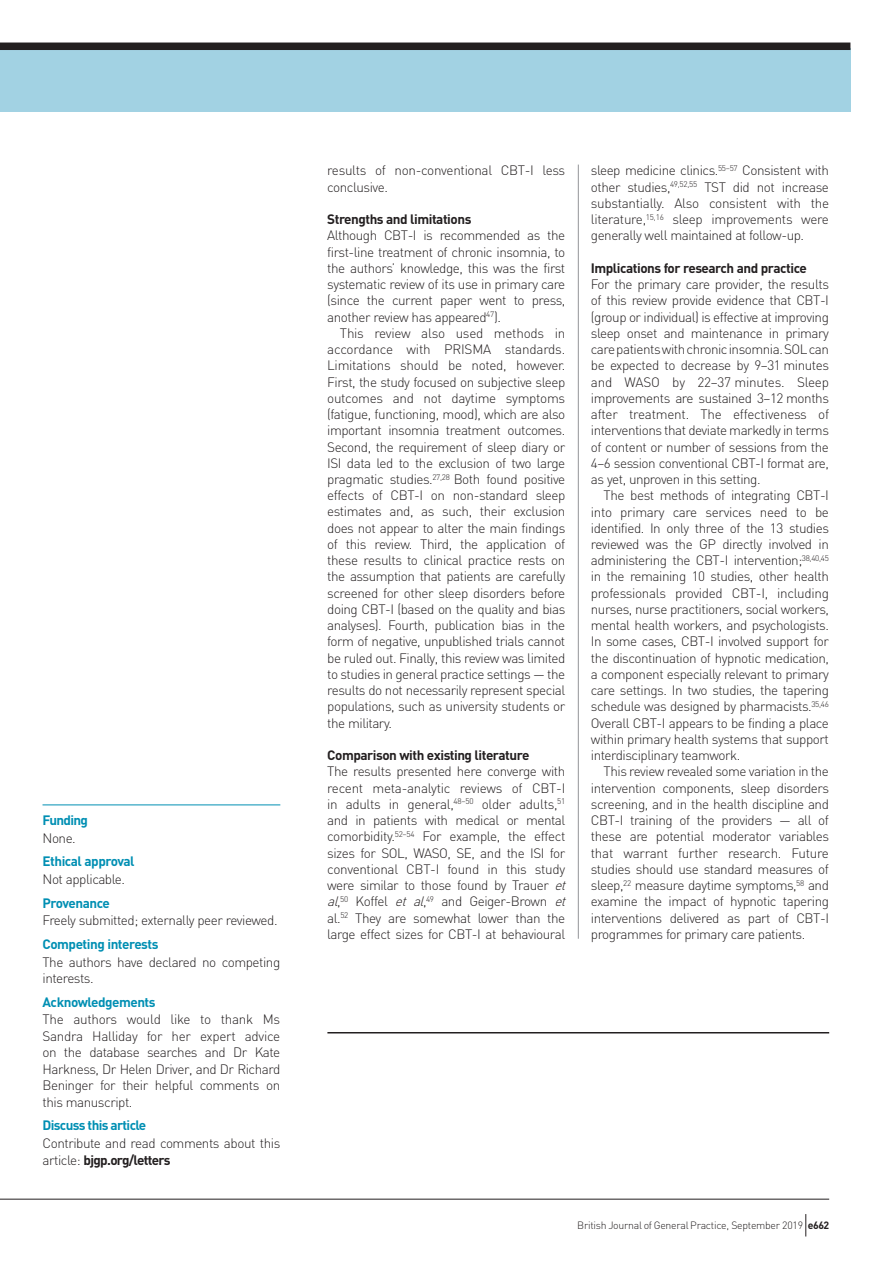
<style>
.page{position:relative;width:893px;height:1263px;background:#fff}
.page>*{position:absolute;margin:0;border:0;box-sizing:border-box;transform-origin:0 0}
.t1{font:300 13.5px/16.2px "DIN";letter-spacing:-.035em;color:#231f20;text-align:justify}
.t2{font:700 13.5px "DIN";letter-spacing:-.035em;color:#231f20}
.t3{font:700 13.5px "DIN";letter-spacing:-.035em;color:#008fb3}
.t4{font:300 10.5px "DIN";letter-spacing:-.025em;color:#231f20}
.s1{font-weight:700}
.s2{font-style:italic}
</style>
<div class="page">
<div style="left:0;top:48px;width:850px;height:64px;background:#a2d2e3"></div>
<div style="left:0;top:43px;width:850px;height:7px;background:#231f20"></div>
<hr style="left:578px;top:165px;width:1px;height:774px;background:#939598">
<hr style="left:43px;top:804px;width:237px;height:1px;background:#008fb3">
<hr style="left:327px;top:1032px;width:502px;height:1px;background:#231f20">
<hr style="left:0;top:1199px;width:829px;height:1px;background:#231f20">
<svg style="left:805px;top:1214px;width:1px;height:22px"></svg>
<p class="t3" style="left:43px;top:811px;width:47px">Funding</p>
<p class="t1" style="left:43px;top:830px;width:35px">None.</p>
<p class="t3" style="left:43px;top:853px;width:94px">Ethical approval</p>
<p class="t1" style="left:43px;top:871px;width:84px">Not applicable.</p>
<p class="t3" style="left:43px;top:894px;width:69px">Provenance</p>
<p class="t1" style="left:43px;top:912px;width:237px">Freely submitted; externally peer reviewed.</p>
<p class="t3" style="left:43px;top:935px;width:117px">Competing interests</p>
<p class="t1" style="left:43px;top:953px;width:239px">The authors have declared no competing interests.</p>
<p class="t3" style="left:43px;top:993px;width:115px">Acknowledgements</p>
<p class="t1" style="left:43px;top:1011px;width:239px">The authors would like to thank Ms Sandra Halliday for her expert advice on the database searches and Dr Kate Harkness, Dr Helen Driver, and Dr Richard Beninger for their helpful comments on this manuscript.</p>
<p class="t3" style="left:43px;top:1116px;width:105px">Discuss this article</p>
<p class="t1" style="left:43px;top:1135px;width:239px">Contribute and read comments about this article: <span class="s1">bjgp.org/letters</span></p>
<p class="t1" style="left:327px;top:162px;width:239px">results of non-conventional CBT-I less conclusive.</p>
<p class="t2" style="left:327px;top:210px;width:146px">Strengths and limitations</p>
<p class="t1" style="left:327px;top:227px;width:240px">Although CBT-I is recommended as the first-line treatment of chronic insomnia, to the authors’ knowledge, this was the first systematic review of its use in primary care (since the current paper went to press, another review has appeared<sup>47</sup>).</p>
<p class="t1" style="left:327px;top:325px;width:240px;text-indent:13px">This review also used methods in accordance with PRISMA standards.<br>Limitations should be noted, however.<br>First, the study focused on subjective sleep outcomes and not daytime symptoms (fatigue, functioning, mood), which are also important insomnia treatment outcomes.<br>Second, the requirement of sleep diary or ISI data led to the exclusion of two large pragmatic studies.<sup>27,28</sup> Both found positive effects of CBT-I on non-standard sleep estimates and, as such, their exclusion does not appear to alter the main findings of this review. Third, the application of these results to clinical practice rests on the assumption that patients are carefully screened for other sleep disorders before doing CBT-I (based on the quality and bias analyses). Fourth, publication bias in the form of negative, unpublished trials cannot be ruled out. Finally, this review was limited to studies in general practice settings — the results do not necessarily represent special populations, such as university students or the military.</p>
<p class="t2" style="left:327px;top:746px;width:204px">Comparison with existing literature</p>
<p class="t1" style="left:327px;top:763px;width:244px;text-align:left">The results presented here converge with recent meta-analytic reviews of CBT-I in adults in general,<sup>48–50</sup> older adults,<sup>51 </sup>and in patients with medical or mental comorbidity.<sup>52–54</sup> For example, the effect sizes for SOL, WASO, SE, and the ISI for conventional CBT-I found in this study were similar to those found by Trauer <span class="s2">et al</span>,<sup>50</sup> Koffel <span class="s2">et al</span>,<sup>49</sup> and Geiger-Brown <span class="s2">et </span>al.<sup>52</sup> They are somewhat lower than the large effect sizes for CBT-I at behavioural</p>
<p class="t1" style="left:591px;top:162px;width:240px">sleep medicine clinics.<sup>55–57</sup> Consistent with other studies,<sup>49,52,55</sup> TST did not increase substantially. Also consistent with the literature,<sup>15,16</sup> sleep improvements were generally well maintained at follow-up.</p>
<p class="t2" style="left:591px;top:259px;width:217px">Implications for research and practice</p>
<p class="t1" style="left:591px;top:276px;width:240px">For the primary care provider, the results of this review provide evidence that CBT-I (group or individual) is effective at improving sleep onset and maintenance in primary care patients with chronic insomnia. SOL can be expected to decrease by 9–31 minutes and WASO by 22–37 minutes. Sleep improvements are sustained 3–12 months after treatment. The effectiveness of interventions that deviate markedly in terms of content or number of sessions from the 4–6 session conventional CBT-I format are, as yet, unproven in this setting.</p>
<p class="t1" style="left:591px;top:487px;width:240px;text-indent:13px">The best methods of integrating CBT-I into primary care services need to be identified. In only three of the 13 studies reviewed was the GP directly involved in administering the CBT-I intervention;<sup>38,40,45 </sup>in the remaining 10 studies, other health professionals provided CBT-I, including nurses, nurse practitioners, social workers, mental health workers, and psychologists.<br>In some cases, CBT-I involved support for the discontinuation of hypnotic medication, a component especially relevant to primary care settings. In two studies, the tapering schedule was designed by pharmacists.<sup>35,46<br></sup>Overall CBT-I appears to be finding a place within primary health systems that support interdisciplinary teamwork.</p>
<p class="t1" style="left:591px;top:763px;width:240px;text-indent:13px">This review revealed some variation in the intervention components, sleep disorders screening, and in the health discipline and CBT-I training of the providers — all of these are potential moderator variables that warrant further research. Future studies should use standard measures of sleep,<sup>22</sup> measure daytime symptoms,<sup>58</sup> and examine the impact of hypnotic tapering interventions delivered as part of CBT-I programmes for primary care patients.</p>
<p class="t4" style="left:577px;top:1218px;width:253px">British Journal of General Practice, September 2019 <span class="s1">e662</span></p>
</div>
